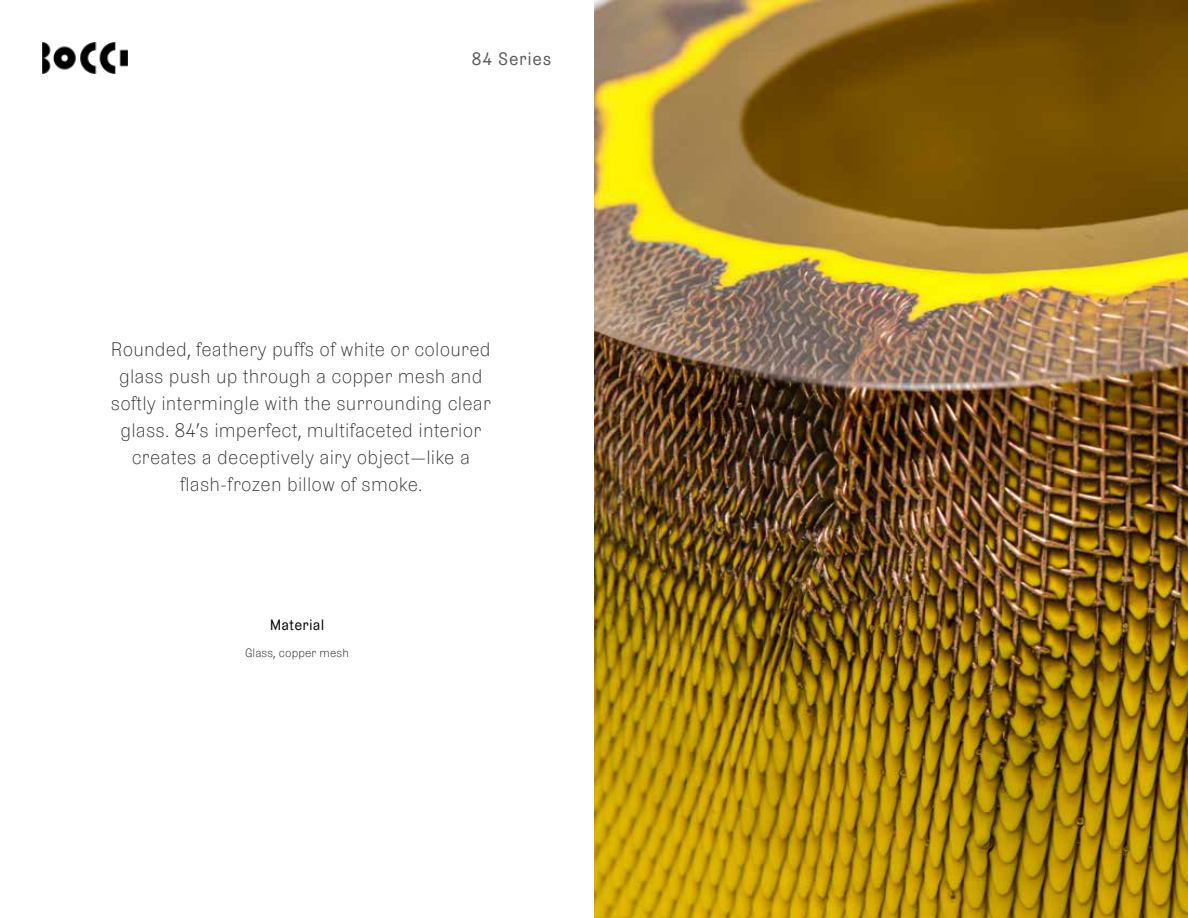
<style>
.page{position:relative;width:1188px;height:918px;background:#fff}
.page>*{position:absolute;margin:0;border:0;box-sizing:border-box;transform-origin:0 0}
.t1{font:300 19.5px/27px "Grey LL";letter-spacing:.01em;color:#262626;text-align:center}
.t2{font:18px "Grey LL";letter-spacing:.035em;color:#58595b}
.t3{font:15px "Grey LL";letter-spacing:.01em;color:#000}
.t4{font:300 12px "Grey LL";letter-spacing:.01em;color:#000}
</style>
<div class="page">
<img style="left:594px;top:0;width:594px;height:918px">
<img style="left:43px;top:43px;width:85px;height:31px">
<p class="t2" style="left:471px;top:46px;width:82px">84 Series</p>
<p class="t1" style="left:111px;top:334px;width:382px">Rounded, feathery puffs of white or coloured glass push up through a copper mesh and softly intermingle with the surrounding clear glass. 84’s imperfect, multifaceted interior creates a deceptively airy object—like a flash-frozen billow of smoke.</p>
<p class="t3" style="left:270px;top:614px;width:56px">Material</p>
<p class="t4" style="left:245px;top:644px;width:105px">Glass, copper mesh</p>
</div>
